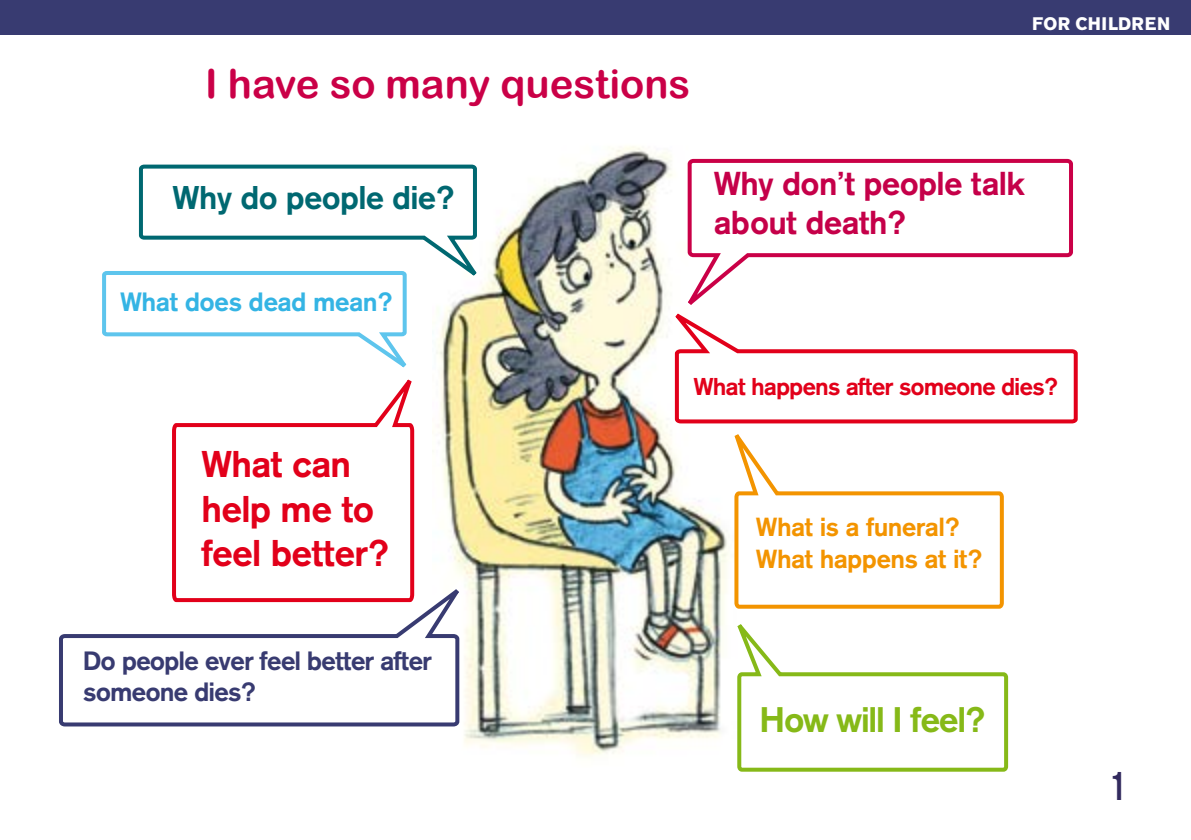
<style>
.page{position:relative;width:1191px;height:840px;background:#fff}
.page>*{position:absolute;margin:0;border:0;box-sizing:border-box;transform-origin:0 0}
.t1{font:40px "Arial Rounded MT Bold";color:#ca0047}
.t2{font:40px "AG Old Face";color:#322a5e}
.t3{font:500 36.8px/44.2px "AG Old Face";color:#e2001a}
.t4{font:500 35.2px "AG Old Face";letter-spacing:-.015em;color:#86b918}
.t5{font:500 32.8px/39.4px "AG Old Face";color:#c50049}
.t6{font:500 32.6px "AG Old Face";color:#006871}
.t7{font:500 26.2px/31.4px "AG Old Face";letter-spacing:-.015em;color:#383b71}
.t8{font:500 26.2px "AG Old Face";color:#34b4e4}
.t9{font:500 25.8px/31px "AG Old Face";color:#f39400}
.t10{font:500 24.2px "AG Old Face";letter-spacing:-.015em;color:#e2001a}
.t11{font:700 18px "AG Old Face";letter-spacing:.04em;color:#fff}
</style>
<div class="page">
<div style="left:0;top:0;width:1191px;height:35px;background:#383b71"></div>
<img style="left:432px;top:146px;width:292px;height:611px">
<svg style="left:140px;top:162px;width:350px;height:128px"></svg>
<svg style="left:102px;top:166px;width:373px;height:215px"></svg>
<svg style="left:660px;top:300px;width:418px;height:125px"></svg>
<svg style="left:724px;top:410px;width:281px;height:193px"></svg>
<svg style="left:675px;top:157px;width:400px;height:163px"></svg>
<svg style="left:59px;top:574px;width:413px;height:154px"></svg>
<svg style="left:170px;top:359px;width:251px;height:244px"></svg>
<svg style="left:734px;top:603px;width:275px;height:169px"></svg>
<h1 class="t1" style="left:205px;top:60px;width:486px">I have so many questions</h1>
<p class="t11" style="left:1032px;top:13px;width:140px">FOR CHILDREN</p>
<p class="t6" style="left:173px;top:178px;width:283px">Why do people die?</p>
<p class="t8" style="left:120px;top:285px;width:273px">What does dead mean?</p>
<p class="t5" style="left:714px;top:163px;width:312px">Why don’t people talk about death?</p>
<h2 class="t3" style="left:202px;top:442px;width:188px">What can help me to feel better?</h2>
<p class="t7" style="left:83px;top:644px;width:350px">Do people ever feel better after someone dies?</p>
<p class="t10" style="left:694px;top:372px;width:365px">What happens after someone dies?</p>
<p class="t9" style="left:756px;top:511px;width:227px">What is a funeral?<br>What happens at it?</p>
<h3 class="t4" style="left:760px;top:698px;width:227px">How will I feel?</h3>
<h1 class="t2" style="left:1106px;top:762px;width:26px">1</h1>
</div>
